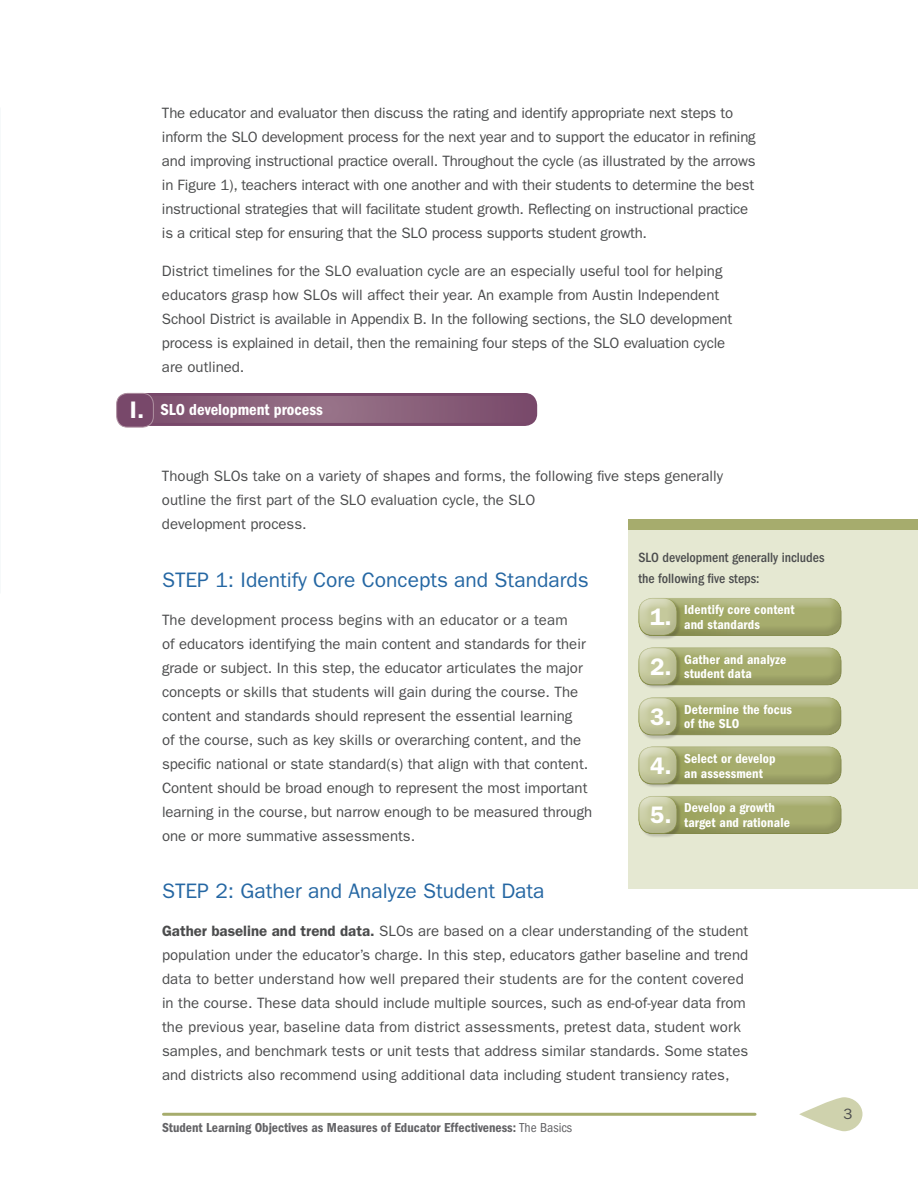
<style>
.page{position:relative;width:918px;height:1188px;background:#fff}
.page>*{position:absolute;margin:0;border:0;box-sizing:border-box;transform-origin:0 0}
.t1{font:21px "ITC Franklin Gothic Std";color:#2567a3}
.t2{font:16.5px "ITC Franklin Gothic Std Dm Cd";color:#fff}
.t3{font:15px/24px "ITC Franklin Gothic Std";color:#4b4c4d}
.t4{font:500 condensed 13.8px/21px "ITC Franklin Gothic Std";color:#4b4c4d}
.t5{font:13.5px "ITC Franklin Gothic Std Dm Cd";letter-spacing:.01em;color:#fff}
.t6{font:13.5px "ITC Franklin Gothic Std Dm Cd";color:#636366}
.s1{font-family:"ITC Franklin Gothic Std";font-weight:600;font-size:24px}
.s2{font-weight:600}
.s3{font-family:"ITC Franklin Gothic Std";font-stretch:condensed}
</style>
<div class="page">
<hr style="left:164px;top:1113px;width:591px;height:3px;background:#a6ac6d">
<svg style="left:799px;top:1097px;width:64px;height:34px"></svg>
<svg style="left:118px;top:395px;width:415px;height:29px;background:#895f7a"></svg>
<div style="left:117px;top:393px;width:420px;height:33px;border:3px solid #78486a;border-radius:11px"></div>
<div style="left:117px;top:393px;width:36px;height:34px;background:#78486a;border-radius:11px"></div>
<div style="left:116px;top:393px;width:38px;height:35px;border:1px solid #b093a3;border-radius:11px"></div>
<div style="left:628px;top:520px;width:290px;height:369px;background:#e5e8d2"></div>
<div style="left:628px;top:519px;width:290px;height:11px;background:#a6ac6d"></div>
<div style="left:637px;top:796px;width:205px;height:30px;background:#fff;opacity:.35"></div>
<div style="left:637px;top:798px;width:205px;height:38px;background:#231f20;opacity:.15"></div>
<div style="left:639px;top:796px;width:42px;height:42px;background:#231f20;opacity:.2"></div>
<div style="left:637px;top:796px;width:42px;height:30px;background:#fff;opacity:.5"></div>
<div style="left:637px;top:798px;width:42px;height:38px;background:#231f20;opacity:.1"></div>
<div style="left:637px;top:746px;width:205px;height:30px;background:#b8bd8b"></div>
<div style="left:637px;top:749px;width:205px;height:38px;background:#231f20;opacity:.15"></div>
<div style="left:639px;top:747px;width:42px;height:41px;background:#231f20;opacity:.2"></div>
<div style="left:637px;top:746px;width:42px;height:30px;background:#fff;opacity:.5"></div>
<div style="left:637px;top:749px;width:42px;height:38px;background:#231f20;opacity:.1"></div>
<div style="left:637px;top:697px;width:205px;height:30px;background:#fff;opacity:.35"></div>
<div style="left:637px;top:699px;width:205px;height:39px;background:#231f20;opacity:.15"></div>
<div style="left:639px;top:698px;width:42px;height:41px;background:#231f20;opacity:.2"></div>
<div style="left:637px;top:697px;width:42px;height:30px;background:#fff;opacity:.5"></div>
<div style="left:637px;top:700px;width:42px;height:38px;background:#231f20;opacity:.1"></div>
<div style="left:637px;top:647px;width:205px;height:30px;background:#fff;opacity:.35"></div>
<div style="left:637px;top:650px;width:205px;height:38px;background:#231f20;opacity:.15"></div>
<div style="left:639px;top:648px;width:42px;height:41px;background:#231f20;opacity:.2"></div>
<div style="left:637px;top:647px;width:42px;height:30px;background:#fff;opacity:.5"></div>
<div style="left:637px;top:650px;width:42px;height:38px;background:#231f20;opacity:.1"></div>
<div style="left:637px;top:598px;width:205px;height:30px;background:#fff;opacity:.35"></div>
<div style="left:637px;top:600px;width:205px;height:38px;background:#231f20;opacity:.15"></div>
<div style="left:639px;top:598px;width:42px;height:42px;background:#231f20;opacity:.2"></div>
<div style="left:637px;top:598px;width:42px;height:30px;background:#fff;opacity:.5"></div>
<div style="left:637px;top:600px;width:42px;height:38px;background:#231f20;opacity:.1"></div>
<p class="t3" style="left:162px;top:101px;width:595px">The educator and evaluator then discuss the rating and identify appropriate next steps to inform the SLO development process for the next year and to support the educator in refining and improving instructional practice overall. Throughout the cycle (as illustrated by the arrows in Figure 1), teachers interact with one another and with their students to determine the best instructional strategies that will facilitate student growth. Reflecting on instructional practice is a critical step for ensuring that the SLO process supports student growth.</p>
<p class="t3" style="left:162px;top:259px;width:572px">District timelines for the SLO evaluation cycle are an especially useful tool for helping educators grasp how SLOs will affect their year. An example from Austin Independent School District is available in Appendix B. In the following sections, the SLO development process is explained in detail, then the remaining four steps of the SLO evaluation cycle are outlined.</p>
<p class="t2" style="left:130px;top:400px;width:194px"><span class="s1">I.</span> SLO development process</p>
<p class="t3" style="left:162px;top:464px;width:563px">Though SLOs take on a variety of shapes and forms, the following five steps generally outline the first part of the SLO evaluation cycle, the SLO<br>development process.</p>
<h1 class="t1" style="left:162px;top:568px;width:428px">STEP 1: Identify Core Concepts and Standards</h1>
<p class="t3" style="left:162px;top:608px;width:432px">The development process begins with an educator or a team<br>of educators identifying the main content and standards for their grade or subject. In this step, the educator articulates the major concepts or skills that students will gain during the course. The content and standards should represent the essential learning<br>of the course, such as key skills or overarching content, and the specific national or state standard(s) that align with that content.<br>Content should be broad enough to represent the most important learning in the course, but narrow enough to be measured through one or more summative assessments.</p>
<p class="t4" style="left:638px;top:547px;width:187px">SLO development generally includes the following five steps:</p>
<p class="t5" style="left:684px;top:602px;width:112px">Identify core content</p>
<p class="t5" style="left:650px;top:617px;width:111px"><sup>1.</sup> and standards</p>
<p class="t5" style="left:684px;top:652px;width:104px">Gather and analyze</p>
<p class="t5" style="left:650px;top:666px;width:103px"><sup>2.</sup> student data</p>
<p class="t5" style="left:684px;top:702px;width:110px">Determine the focus</p>
<p class="t5" style="left:650px;top:716px;width:91px"><sup>3.</sup> of the SLO</p>
<p class="t5" style="left:684px;top:751px;width:93px">Select or develop</p>
<p class="t5" style="left:650px;top:765px;width:114px"><sup>4.</sup> an assessment</p>
<p class="t5" style="left:684px;top:800px;width:92px">Develop a growth</p>
<p class="t5" style="left:650px;top:814px;width:141px"><sup>5.</sup> target and rationale</p>
<h1 class="t1" style="left:162px;top:879px;width:384px">STEP 2: Gather and Analyze Student Data</h1>
<p class="t3" style="left:162px;top:919px;width:588px"><span class="s2">Gather baseline and trend data.</span> SLOs are based on a clear understanding of the student population under the educator’s charge. In this step, educators gather baseline and trend data to better understand how well prepared their students are for the content covered in the course. These data should include multiple sources, such as end-of-year data from the previous year, baseline data from district assessments, pretest data, student work samples, and benchmark tests or unit tests that address similar standards. Some states and districts also recommend using additional data including student transiency rates,</p>
<p class="t6" style="left:162px;top:1120px;width:412px">Student Learning Objectives as Measures of Educator Effectiveness: <span class="s3">The Basics</span></p>
<p class="t3" style="left:843px;top:1102px;width:10px">3</p>
</div>
